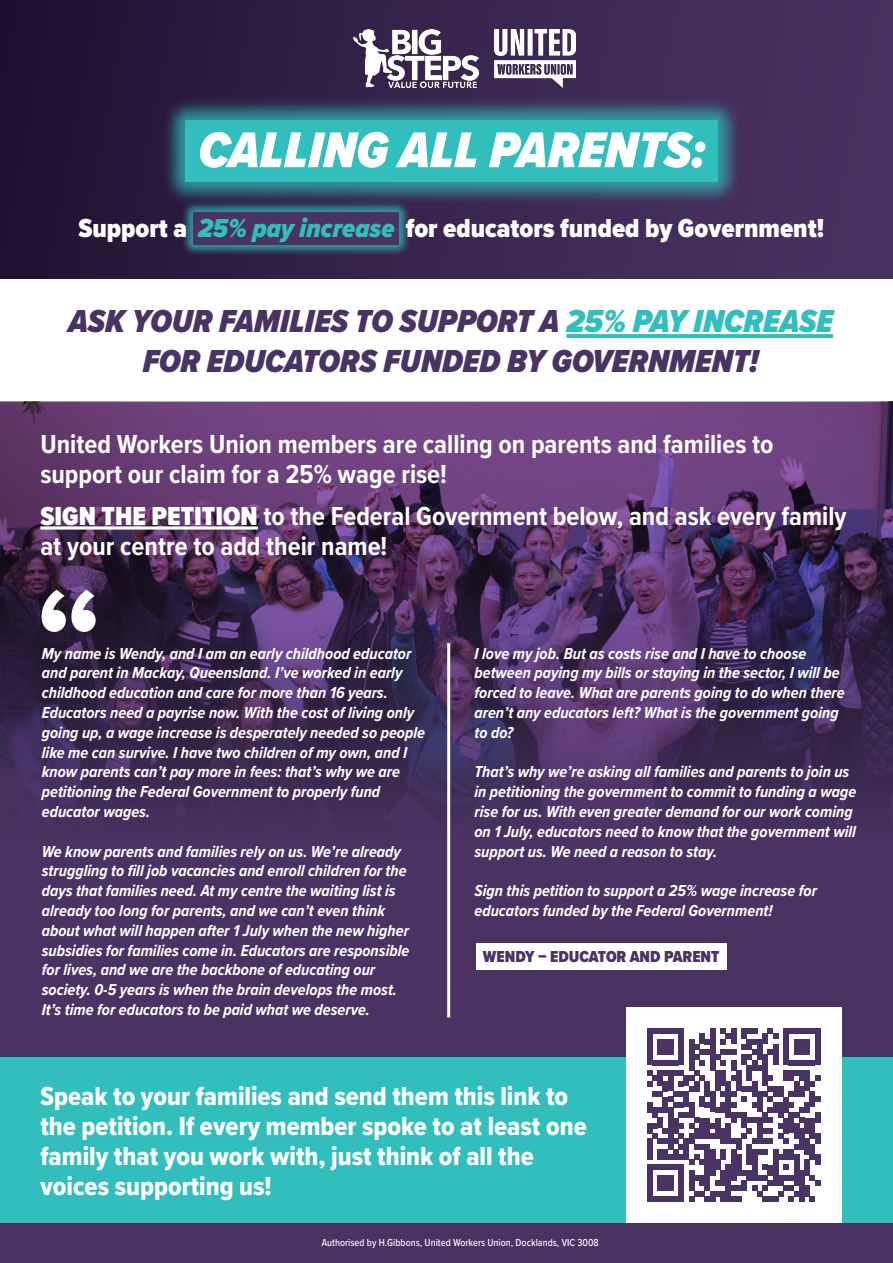
<style>
.page{position:relative;width:893px;height:1263px;background:#fff}
.page>*{position:absolute;margin:0;border:0;box-sizing:border-box;transform-origin:0 0}
.t1{font:italic 900 52.05px "Proxima Nova Cond";color:#fff}
.t2{font:italic 900 33px/39.6px "Proxima Nova Cond";color:#4a3262;text-align:center}
.t3{font:700 27px/30px "Proxima Nova Cond";color:#fff}
.t4{font:27px/30px "Proxima Nova Cond Extrabld";color:#fff}
.t5{font:900 27px "Proxima Nova Cond";color:#fff}
.t6{font:italic 700 16.5px/19.8px "Proxima Nova Cond";color:#fff}
.t7{font:900 16.5px "Proxima Nova Cond";color:#4a3262}
.t8{font:500 10.5px "Proxima Nova Cond";color:#fff}
.s1{font-style:italic;color:#31bebd}
.s2{color:#31bebd}
.s3{font-weight:900}
</style>
<div class="page">
<div style="left:0;top:0;width:893px;height:279px;background:linear-gradient(to right,#211233,#4d3465)"></div>
<img style="left:354px;top:30px;width:124px;height:57px">
<img style="left:495px;top:29px;width:80px;height:59px">
<div style="left:161px;top:96px;width:581px;height:110px;background:#31bebd;opacity:.75"></div>
<div style="left:185px;top:120px;width:533px;height:62px;background:#31bebd"></div>
<div style="left:181px;top:200px;width:230px;height:57px;background:#31bebd;opacity:.75"></div>
<div style="left:193px;top:212px;width:206px;height:32px;background:#4a3262"></div>
<div style="left:0;top:1222px;width:893px;height:41px;background:#4a3262"></div>
<hr style="left:566px;top:334px;width:267px;height:4px;background:#31bebd">
<div style="left:0;top:402px;width:893px;height:655px;background:#4a3262"></div>
<img style="left:0;top:402px;width:893px;height:435px">
<hr style="left:447px;top:643px;width:3px;height:374px;background:#fff">
<svg style="left:40px;top:526px;width:218px;height:4px"></svg>
<svg style="left:42px;top:590px;width:54px;height:42px;background:#a8a1ae"></svg>
<div style="left:476px;top:943px;width:251px;height:26px;background:#fff"></div>
<div style="left:0;top:1057px;width:893px;height:165px;background:#31bebd"></div>
<div style="left:626px;top:1007px;width:215px;height:215px;background:#fff"></div>
<svg style="left:647px;top:1028px;width:173px;height:173px"></svg>
<p class="t1" style="left:199px;top:112px;width:509px">CALLING ALL PARENTS:</p>
<p class="t5" style="left:78px;top:208px;width:747px">Support a <span class="s1">25% pay increase</span> for educators funded by Government!</p>
<p class="t2" style="left:68px;top:301px;width:766px">ASK YOUR FAMILIES TO SUPPORT A <span class="s2">25% PAY INCREASE<br></span>FOR EDUCATORS FUNDED BY GOVERNMENT!</p>
<p class="t3" style="left:40px;top:428px;width:735px">United Workers Union members are calling on parents and families to</p>
<p class="t3" style="left:40px;top:458px;width:408px">support our claim for a 25% wage rise!</p>
<p class="t3" style="left:40px;top:500px;width:808px"><span class="s3">SIGN THE PETITION</span> to the Federal Government below, and ask every family at your centre to add their name!</p>
<p class="t6" style="left:42px;top:643px;width:385px">My name is Wendy, and I am an early childhood educator and parent in Mackay, Queensland ’I. ve worked in early childhood education and care for more than 16 years.<br>Educators need a payrise now. With the cost of living only going up a, wage increase is desperately needed so people like me can survive I. have two children of my own, and I know parents can t’ pay more in fees: that s’ why we are petitioning the Federal Government to properly fund educator wages.</p>
<p class="t6" style="left:42px;top:841px;width:369px">We know parents and families rely on us. We r e’ already struggling to fill job vacancies and enroll children for the days that families need. At my centre the waiting list is already too long for parents, and we can t’ even think about what will happen after 1 July when the new higher subsidies for families come in. Educators are responsible for lives, and we are the backbone of educating our society. 0-5 years is when the brain develops the most.<br>s’I t time for educators to be paid what we deserve.</p>
<p class="t6" style="left:474px;top:643px;width:372px">I love myjob. But as costs rise and I have to choose between paying my bills or staying in the sector I, will be forced to leave. What are parents going to do when there aren t’ any educators left? What is the government going to do?</p>
<p class="t6" style="left:474px;top:762px;width:383px">That s’ why we r e’ asking all families and parents to join us in petitioning the government to commit to funding a wage rise for us. With even greater demand for our work coming on 1 July, educators need to know that the government will support us. We need a reason to stay.</p>
<p class="t6" style="left:474px;top:880px;width:344px">Sign this petition to support a 25% wage increase for educators funded by the Federal Government!</p>
<p class="t7" style="left:483px;top:944px;width:238px">WENDY – EDUCATOR AND PARENT</p>
<p class="t4" style="left:40px;top:1080px;width:529px">Speak to your families and send them this link to</p>
<p class="t4" style="left:40px;top:1110px;width:548px">the petition If. every member spoke to at least one family that you work with, just think of all the</p>
<p class="t4" style="left:40px;top:1170px;width:233px">voices supporting us!</p>
<p class="t8" style="left:322px;top:1234px;width:278px">Authorised by .H Gibbons, United Workers Union, Docklands, VIC 3008</p>
</div>
